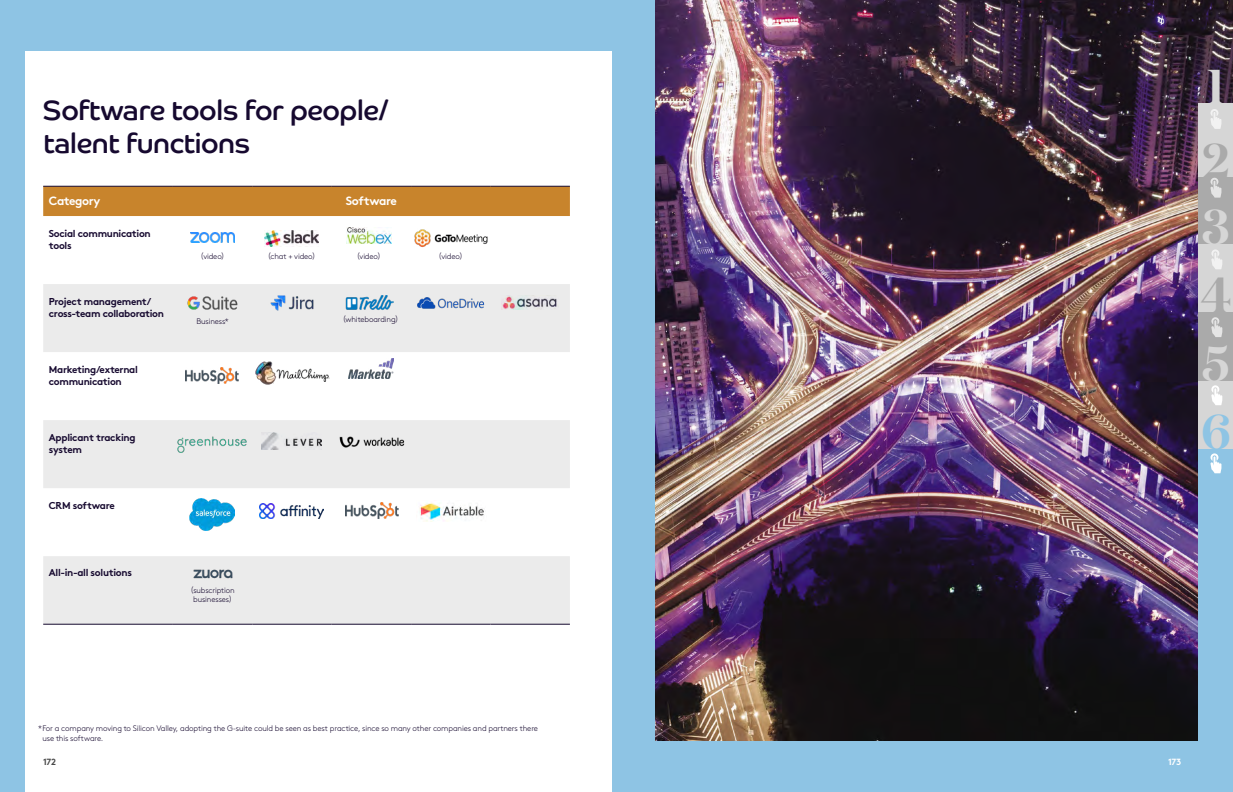
<style>
.page{position:relative;width:1233px;height:792px;background:#fff}
.page>*{position:absolute;margin:0;border:0;box-sizing:border-box;transform-origin:0 0}
.t1{font:600 48.8px "Domaine Display";color:#d6d6d6}
.t2{font:600 48.8px "Domaine Display";color:#aaa}
.t3{font:600 48.8px "Domaine Display";color:#8ec4e4}
.t4{font:28px/33.6px "Co Headline";letter-spacing:-.01em;color:#16092f}
.t5{font:700 12px "Brown";letter-spacing:-.035em;color:#fff}
.t6{font:700 10px/12px "Brown";letter-spacing:-.03em;color:#16092f}
.t7{font:700 9px "Brown";color:#fff}
.t8{font:700 9px "Brown";color:#484848}
.t9{font:300 8px/9px "Brown";letter-spacing:-.02em;color:#16092f;text-align:center}
</style>
<div class="page">
<div style="left:0;top:0;width:1232px;height:792px;background:#8ec4e4"></div>
<img style="left:655px;top:0;width:577px;height:741px">
<div style="left:25px;top:51px;width:587px;height:741px;background:#fff"></div>
<div style="left:1198px;top:104px;width:34px;height:74px;background:#d6d6d6"></div>
<div style="left:1198px;top:178px;width:34px;height:66px;background:#aaa"></div>
<div style="left:1198px;top:244px;width:34px;height:69px;background:#d6d6d6"></div>
<div style="left:1198px;top:312px;width:34px;height:69px;background:#aaa"></div>
<div style="left:1198px;top:381px;width:34px;height:68px;background:#d6d6d6"></div>
<div style="left:1198px;top:449px;width:34px;height:343px;background:#8ec4e4"></div>
<svg style="left:1210px;top:109px;width:11px;height:20px"></svg>
<svg style="left:1211px;top:249px;width:11px;height:20px"></svg>
<svg style="left:1211px;top:317px;width:11px;height:20px"></svg>
<svg style="left:1211px;top:385px;width:11px;height:20px"></svg>
<svg style="left:1210px;top:453px;width:11px;height:20px"></svg>
<svg style="left:1210px;top:178px;width:11px;height:20px"></svg>
<div style="left:43px;top:187px;width:527px;height:29px;background:#c8842c"></div>
<svg style="left:43px;top:284px;width:527px;height:340px;fill:#ebebeb"></svg>
<hr style="left:43px;top:186px;width:130px;height:1px;background:#16092f">
<hr style="left:173px;top:186px;width:79px;height:1px;background:#16092f">
<hr style="left:252px;top:186px;width:80px;height:1px;background:#16092f">
<hr style="left:332px;top:186px;width:79px;height:1px;background:#16092f">
<hr style="left:411px;top:186px;width:79px;height:1px;background:#16092f">
<hr style="left:490px;top:186px;width:80px;height:1px;background:#16092f">
<hr style="left:43px;top:624px;width:130px;height:1px;background:#16092f">
<hr style="left:173px;top:624px;width:79px;height:1px;background:#16092f">
<hr style="left:252px;top:624px;width:80px;height:1px;background:#16092f">
<hr style="left:332px;top:624px;width:79px;height:1px;background:#16092f">
<hr style="left:411px;top:624px;width:79px;height:1px;background:#16092f">
<hr style="left:490px;top:624px;width:80px;height:1px;background:#16092f">
<img style="left:190px;top:233px;width:45px;height:10px">
<img style="left:265px;top:230px;width:53px;height:17px">
<img style="left:346px;top:228px;width:45px;height:15px">
<img style="left:414px;top:229px;width:74px;height:18px">
<img style="left:186px;top:296px;width:52px;height:13px">
<img style="left:268px;top:295px;width:48px;height:16px">
<img style="left:344px;top:296px;width:50px;height:15px">
<img style="left:416px;top:296px;width:68px;height:13px">
<img style="left:501px;top:296px;width:58px;height:14px">
<img style="left:254px;top:360px;width:75px;height:26px">
<img style="left:348px;top:359px;width:46px;height:19px">
<img style="left:262px;top:432px;width:59px;height:17px">
<img style="left:339px;top:432px;width:66px;height:17px">
<img style="left:189px;top:498px;width:46px;height:32px">
<img style="left:259px;top:503px;width:65px;height:16px">
<img style="left:345px;top:503px;width:53px;height:15px">
<img style="left:416px;top:500px;width:70px;height:21px">
<img style="left:186px;top:368px;width:52px;height:15px">
<img style="left:189px;top:565px;width:47px;height:17px">
<img style="left:176px;top:435px;width:72px;height:18px">
<h2 class="t4" style="left:43px;top:93px;width:347px">Software tools for people/ talent functions</h2>
<h3 class="t5" style="left:49px;top:191px;width:53px">Category</h3>
<h3 class="t5" style="left:346px;top:191px;width:53px">Software</h3>
<p class="t6" style="left:49px;top:227px;width:103px">Social communication tools</p>
<p class="t6" style="left:49px;top:295px;width:117px">Project management/ cross-team collaboration</p>
<p class="t6" style="left:49px;top:363px;width:91px">Marketing/external communication</p>
<p class="t6" style="left:49px;top:431px;width:88px">Applicant tracking system</p>
<p class="t6" style="left:49px;top:499px;width:67px">CRM software</p>
<p class="t6" style="left:49px;top:565px;width:85px">All-in-all solutions</p>
<p class="t9" style="left:200px;top:251px;width:26px">(video)</p>
<p class="t9" style="left:268px;top:251px;width:49px">(chat + video)</p>
<p class="t9" style="left:357px;top:251px;width:26px">(video)</p>
<p class="t9" style="left:438px;top:251px;width:26px">(video)</p>
<p class="t9" style="left:196px;top:316px;width:34px">Business*</p>
<p class="t9" style="left:343px;top:314px;width:57px">(whiteboarding)</p>
<p class="t9" style="left:191px;top:585px;width:46px">(subscription businesses)</p>
<p class="t9" style="left:42px;top:723px;width:497px;line-height:10px;text-align:left;text-indent:-4px">*For a company moving to Silicon Valley, adopting the G-suite could be seen as best practice, since so many other companies and partners there use this software.</p>
<p class="t8" style="left:43px;top:754px;width:14px">172</p>
<h1 class="t1" style="left:1206px;top:55px;width:20px">1</h1>
<h1 class="t2" style="left:1202px;top:129px;width:29px">2</h1>
<h1 class="t1" style="left:1202px;top:195px;width:28px">3</h1>
<h1 class="t2" style="left:1200px;top:264px;width:32px">4</h1>
<h1 class="t1" style="left:1202px;top:332px;width:29px">5</h1>
<h1 class="t3" style="left:1201px;top:401px;width:31px">6</h1>
<p class="t7" style="left:1168px;top:754px;width:15px">173</p>
</div>
